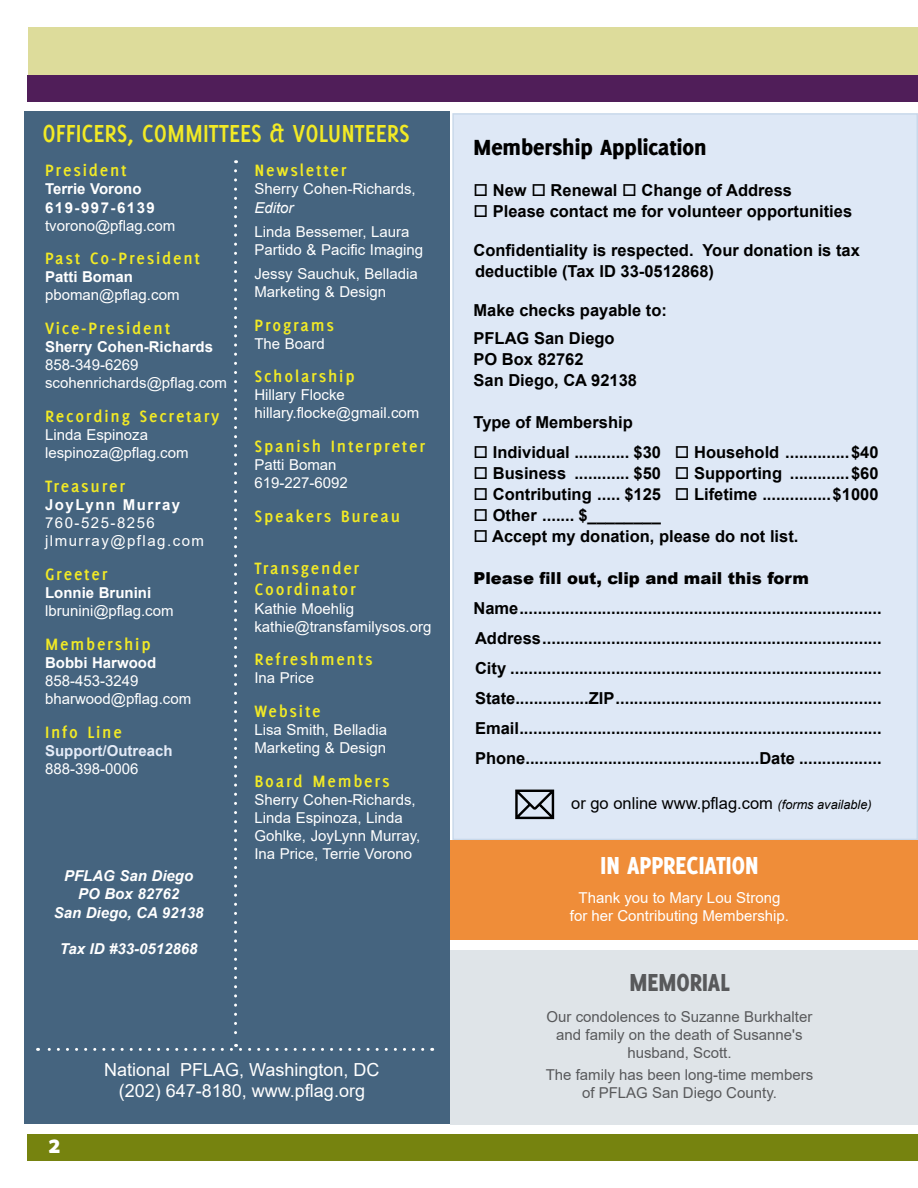
<style>
.page{position:relative;width:918px;height:1188px;background:#fff}
.page>*{position:absolute;margin:0;border:0;box-sizing:border-box;transform-origin:0 0}
.t1{font:700 27px "Delicious";color:#f2ea25;scale:.9 1}
.t2{font:800 27px "Delicious";color:#fff;scale:.9 1}
.t3{font:800 27px "Delicious";color:#58595b;scale:.9 1}
.t4{font:800 27px "Delicious";color:#fff}
.t5{font:800 24px "Delicious";color:#000}
.t6{font:700 18px/21.8px "Delicious";letter-spacing:.1em;color:#f2ea25}
.t7{font:18px/21px "Arial";color:#fff;text-align:center}
.t8{font:700 16.5px/30px "Arial";color:#000}
.t9{font:16.5px "Arial";color:#000}
.t10{font:900 16.5px "Arial";color:#000}
.t11{font:15px/18px "Arial";color:#fff}
.t12{font:15px/18px "Arial";color:#58595b;text-align:center}
.t13{font:700 15px/18px "Arial";color:#fff}
.t14{font:italic 700 15px/18.1px "Arial";color:#fff;text-align:center}
.t15{font:15px/18.1px "Arial";letter-spacing:.1em;color:#fff}
.t16{font:700 15px "Arial";color:#e5ecf8}
.t17{font:700 15px "Arial";letter-spacing:.1em;color:#fff}
.t18{font:italic 15px "Arial";color:#fff}
.s1{font-style:italic;font-size:12.75px}
</style>
<div class="page">
<div style="left:28px;top:27px;width:890px;height:64px;background:#dddc9b"></div>
<div style="left:27px;top:75px;width:891px;height:27px;background:#501e59"></div>
<div style="left:27px;top:1134px;width:891px;height:27px;background:#76830f"></div>
<div style="left:452px;top:113px;width:466px;height:727px;background:#dee8f6;border:2px solid #b1c8e2"></div>
<svg style="left:515px;top:789px;width:40px;height:31px"></svg>
<div style="left:24px;top:111px;width:426px;height:1013px;background:#45647f"></div>
<svg style="left:38px;top:171px;width:385px;height:880px"></svg>
<div style="left:450px;top:840px;width:468px;height:100px;background:#ef8d39"></div>
<div style="left:450px;top:950px;width:468px;height:175px;background:#dfe4e8"></div>
<h1 class="t1" style="left:42px;top:118px;width:410px">OFFICERS, COMMITTEES &amp; VOLUNTEERS</h1>
<p class="t6" style="left:45px;top:159px;width:83px">President</p>
<p class="t13" style="left:45px;top:180px;width:111px">Terrie Vorono<br>619-997-6139</p>
<p class="t11" style="left:45px;top:216px;width:132px">tvorono@pflag.com</p>
<p class="t6" style="left:45px;top:247px;width:157px">Past Co-President</p>
<p class="t13" style="left:45px;top:268px;width:89px">Patti Boman</p>
<p class="t11" style="left:45px;top:286px;width:136px">pboman@pflag.com</p>
<p class="t6" style="left:45px;top:317px;width:127px">Vice-President</p>
<p class="t13" style="left:45px;top:338px;width:169px">Sherry Cohen-Richards</p>
<p class="t11" style="left:45px;top:356px;width:183px">858-349-6269 scohenrichards@pflag.com</p>
<p class="t6" style="left:45px;top:405px;width:176px">Recording Secretary</p>
<p class="t11" style="left:45px;top:426px;width:145px">Linda Espinoza lespinoza@pflag.com</p>
<p class="t6" style="left:45px;top:475px;width:82px">Treasurer</p>
<p class="t17" style="left:45px;top:494px;width:137px">JoyLynn Murray</p>
<p class="t15" style="left:45px;top:514px;width:161px">760-525-8256 jlmurray@pflag.com</p>
<p class="t6" style="left:45px;top:563px;width:64px">Greeter</p>
<p class="t13" style="left:45px;top:584px;width:108px">Lonnie Brunini</p>
<p class="t11" style="left:45px;top:602px;width:130px">lbrunini@pflag.com</p>
<p class="t6" style="left:45px;top:633px;width:107px">Membership</p>
<p class="t13" style="left:45px;top:654px;width:113px">Bobbi Harwood</p>
<p class="t11" style="left:45px;top:671px;width:148px">858-453-3249 bharwood@pflag.com</p>
<p class="t6" style="left:45px;top:721px;width:78px">Info Line</p>
<p class="t16" style="left:45px;top:740px;width:129px">Support/Outreach</p>
<p class="t11" style="left:45px;top:759px;width:95px">888-398-0006</p>
<p class="t6" style="left:254px;top:159px;width:94px">Newsletter</p>
<p class="t11" style="left:254px;top:180px;width:163px">Sherry Cohen-Richards,</p>
<p class="t18" style="left:254px;top:198px;width:41px">Editor</p>
<p class="t11" style="left:254px;top:222px;width:170px">Linda Bessemer, Laura<br>Partido &amp; Pacific Imaging</p>
<p class="t11" style="left:254px;top:264px;width:165px">Jessy Sauchuk, Belladia<br>Marketing &amp; Design</p>
<p class="t6" style="left:254px;top:314px;width:81px">Programs</p>
<p class="t11" style="left:254px;top:334px;width:72px">The Board</p>
<p class="t6" style="left:254px;top:365px;width:102px">Scholarship</p>
<p class="t11" style="left:254px;top:386px;width:166px">Hillary Flocke hillary.flocke@gmail.com</p>
<p class="t6" style="left:254px;top:435px;width:172px">Spanish Interpreter</p>
<p class="t11" style="left:254px;top:456px;width:95px">Patti Boman<br>619-227-6092</p>
<p class="t6" style="left:254px;top:505px;width:147px">Speakers Bureau</p>
<p class="t6" style="left:254px;top:557px;width:106px">Transgender<br>Coordinator</p>
<p class="t11" style="left:254px;top:599px;width:178px">Kathie Moehlig kathie@transfamilysos.org</p>
<p class="t6" style="left:254px;top:648px;width:120px">Refreshments</p>
<p class="t11" style="left:254px;top:669px;width:61px">Ina Price</p>
<p class="t6" style="left:254px;top:700px;width:68px">Website</p>
<p class="t11" style="left:254px;top:721px;width:134px">Lisa Smith, Belladia<br>Marketing &amp; Design</p>
<p class="t6" style="left:254px;top:770px;width:137px">Board Members</p>
<p class="t11" style="left:254px;top:791px;width:167px">Sherry Cohen-Richards,<br>Linda Espinoza, Linda<br>Gohlke, JoyLynn Murray,<br>Ina Price, Terrie Vorono</p>
<p class="t14" style="left:54px;top:868px;width:151px">PFLAG San Diego<br>PO Box 82762<br>San Diego, CA 92138</p>
<p class="t14" style="left:60px;top:940px;width:139px">Tax ID #33-0512868</p>
<h1 class="t4" style="left:48px;top:1128px;width:14px">2</h1>
<p class="t7" style="left:104px;top:1059px;width:277px">National PFLAG, Washington, DC (202) 647-8180, www.pflag.org</p>
<h2 class="t5" style="left:474px;top:134px;width:235px">Membership Application</h2>
<p class="t8" style="left:474px;top:175px;width:320px">□ New □ Renewal □ Change of Address</p>
<p class="t8" style="left:474px;top:196px;width:380px">□ Please contact me for volunteer opportunities</p>
<p class="t8" style="left:474px;top:240px;width:388px;line-height:21px">Confidentiality is respected. Your donation is tax deductible (Tax ID 33-0512868)</p>
<p class="t8" style="left:474px;top:297px;width:195px;line-height:27.8px">Make checks payable to:<br>PFLAG San Diego</p>
<p class="t8" style="left:474px;top:349px;width:165px;line-height:21px">PO Box 82762<br>San Diego, CA 92138</p>
<p class="t8" style="left:474px;top:407px;width:161px">Type of Membership</p>
<p class="t8" style="left:474px;top:437px;width:406px">□ Individual ............ $30 □ Household ..............$40</p>
<p class="t8" style="left:474px;top:458px;width:406px">□ Business ............ $50 □ Supporting .............$60</p>
<p class="t8" style="left:474px;top:479px;width:406px">□ Contributing ..... $125 □ Lifetime ...............$1000</p>
<p class="t8" style="left:474px;top:500px;width:189px">□ Other ....... $________</p>
<p class="t8" style="left:474px;top:521px;width:326px">□ Accept my donation, please do not list.</p>
<p class="t10" style="left:474px;top:566px;width:337px">Please fill out, clip and mail this form</p>
<p class="t8" style="left:474px;top:593px;width:410px;text-align:justify">Name...............................................................................<br>Address..........................................................................<br>City .................................................................................<br>State................ZIP..........................................................<br>Email...............................................................................<br>Phone...................................................Date ..................</p>
<p class="t9" style="left:571px;top:792px;width:302px">or go online www.pflag.com <span class="s1">(forms available)</span></p>
<h1 class="t2" style="left:601px;top:849px;width:177px">IN APPRECIATION</h1>
<p class="t11" style="left:570px;top:888px;width:221px;text-align:center">Thank you to Mary Lou Strong for her Contributing Membership.</p>
<h1 class="t3" style="left:629px;top:967px;width:113px">MEMORIAL</h1>
<p class="t12" style="left:547px;top:1007px;width:267px">Our condolences to Suzanne Burkhalter and family on the death of Susanne's husband, Scott.</p>
<p class="t12" style="left:546px;top:1066px;width:269px">The family has been long-time members of PFLAG San Diego County.</p>
</div>
